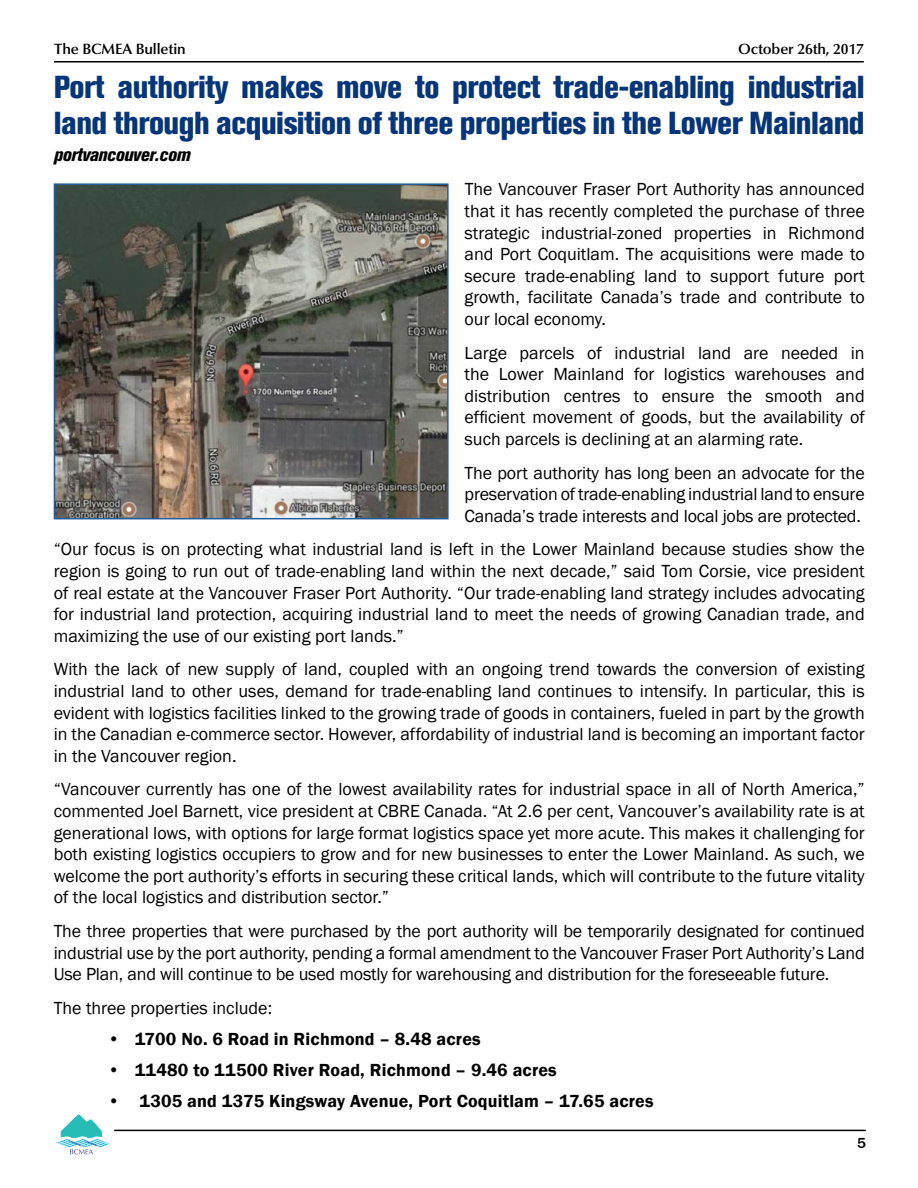
<style>
.page{position:relative;width:918px;height:1188px;background:#fff}
.page>*{position:absolute;margin:0;border:0;box-sizing:border-box;transform-origin:0 0}
.t1{font:31.5px/36px "Akzidenz Grotesk BQ X Bd Cnd Alt";letter-spacing:-.015em;color:#06357a}
.t2{font:18px/21.6px "Franklin Gothic";color:#000;text-align:justify}
.t3{font:600 18px "Franklin Gothic";letter-spacing:.01em;color:#000}
.t4{font:18px "Akzidenz Grotesk BQ X Bd Cnd It Alt";letter-spacing:-.015em;color:#000}
.t5{font:600 15px "Optima LT Std";letter-spacing:-.01em;color:#000}
.t6{font:500 15px "Franklin Gothic";color:#000}
.s1{font-weight:400}
</style>
<div class="page">
<hr style="left:54px;top:61px;width:810px;height:2px;background:#000">
<svg style="left:55px;top:1115px;width:55px;height:39px"></svg>
<hr style="left:114px;top:1130px;width:752px;height:1px;background:#000">
<img style="left:57px;top:186px;width:389px;height:330px">
<div style="left:54px;top:183px;width:395px;height:336px;border:2px solid #215e9e"></div>
<p class="t5" style="left:54px;top:40px;width:133px">The BCMEA Bulletin</p>
<p class="t5" style="left:738px;top:40px;width:127px">October 26th, 2017</p>
<h1 class="t1" style="left:54px;top:69px;width:813px">Port authority makes move to protect trade-enabling industrial land through acquisition of three properties in the Lower Mainland</h1>
<p class="t4" style="left:54px;top:145px;width:138px">portvancouver.com</p>
<p class="t2" style="left:465px;top:179px;width:402px">The Vancouver Fraser Port Authority has announced that it has recently completed the purchase of three strategic industrial-zoned properties in Richmond and Port Coquitlam. The acquisitions were made to secure trade-enabling land to support future port growth, facilitate Canada’s trade and contribute to our local economy.</p>
<p class="t2" style="left:465px;top:342px;width:402px">Large parcels of industrial land are needed in the Lower Mainland for logistics warehouses and distribution centres to ensure the smooth and efficient movement of goods, but the availability of such parcels is declining at an alarming rate.</p>
<p class="t2" style="left:465px;top:462px;width:402px">The port authority has long been an advocate for the preservation of trade-enabling industrial land to ensure Canada’s trade interests and local jobs are protected.</p>
<p class="t2" style="left:54px;top:539px;width:813px">“Our focus is on protecting what industrial land is left in the Lower Mainland because studies show the region is going to run out of trade-enabling land within the next decade,” said Tom Corsie, vice president of real estate at the Vancouver Fraser Port Authority. “Our trade-enabling land strategy includes advocating for industrial land protection, acquiring industrial land to meet the needs of growing Canadian trade, and maximizing the use of our existing port lands.”</p>
<p class="t2" style="left:54px;top:659px;width:813px">With the lack of new supply of land, coupled with an ongoing trend towards the conversion of existing industrial land to other uses, demand for trade-enabling land continues to intensify. In particular, this is evident with logistics facilities linked to the growing trade of goods in containers, fueled in part by the growth in the Canadian e-commerce sector. However, affordability of industrial land is becoming an important factor in the Vancouver region.</p>
<p class="t2" style="left:54px;top:779px;width:813px">“Vancouver currently has one of the lowest availability rates for industrial space in all of North America,” commented Joel Barnett, vice president at CBRE Canada. “At 2.6 per cent, Vancouver’s availability rate is at generational lows, with options for large format logistics space yet more acute. This makes it challenging for both existing logistics occupiers to grow and for new businesses to enter the Lower Mainland. As such, we welcome the port authority’s efforts in securing these critical lands, which will contribute to the future vitality of the local logistics and distribution sector.”</p>
<p class="t2" style="left:54px;top:921px;width:813px">The three properties that were purchased by the port authority will be temporarily designated for continued industrial use by the port authority, pending a formal amendment to the Vancouver Fraser Port Authority’s Land Use Plan, and will continue to be used mostly for warehousing and distribution for the foreseeable future.</p>
<p class="t2" style="left:54px;top:997px;width:220px">The three properties include:</p>
<p class="t3" style="left:108px;top:1028px;width:374px"><span class="s1">•</span> 1700 No. 6 Road in Richmond – 8.48 acres</p>
<p class="t3" style="left:108px;top:1059px;width:451px"><span class="s1">•</span> 11480 to 11500 River Road, Richmond – 9.46 acres</p>
<p class="t3" style="left:108px;top:1090px;width:547px"><span class="s1">•</span> 1305 and 1375 Kingsway Avenue, Port Coquitlam – 17.65 acres</p>
<p class="t6" style="left:857px;top:1134px;width:10px">5</p>
</div>
